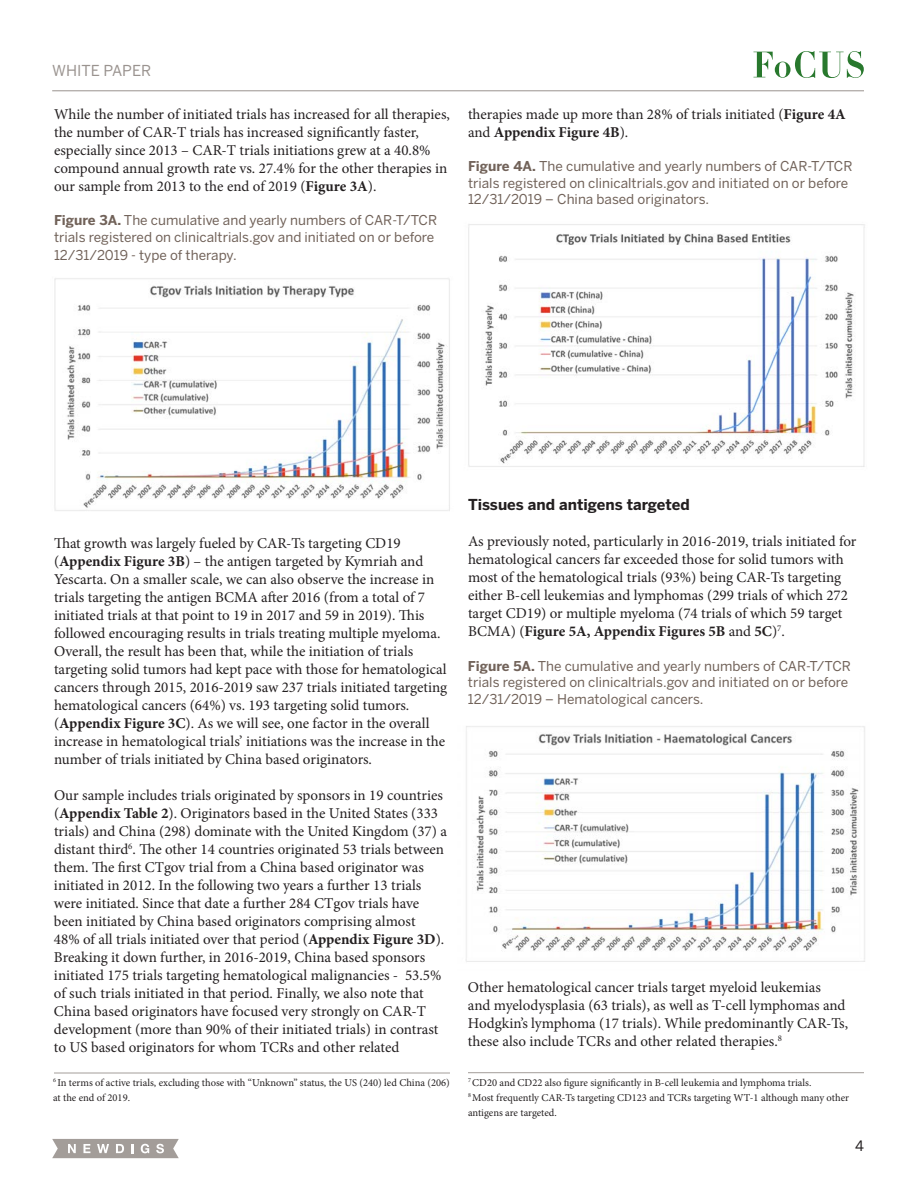
<style>
.page{position:relative;width:918px;height:1188px;background:#fff}
.page>*{position:absolute;margin:0;border:0;box-sizing:border-box;transform-origin:0 0}
.t1{font:15px/18px "Minion Pro";color:#231f20}
.subtitle{font:700 15px "Benton Sans";color:#231f20}
.t2{font:15px "Benton Sans";color:#9a938f}
.t3{font:14.25px "Benton Sans";color:#231f20}
.t4{font:13.5px/16.5px "Benton Sans";color:#716259}
.t5{font:10.5px/15px "Minion Pro";color:#231f20}
.s1{font-weight:700}
</style>
<div class="page">
<svg style="left:753px;top:51px;width:111px;height:27px"></svg>
<svg style="left:52px;top:1139px;width:127px;height:19px;background:#b3aeab"></svg>
<hr style="left:52px;top:90px;width:812px;height:1px;background:#9a938f">
<img style="left:54px;top:278px;width:396px;height:233px">
<img style="left:468px;top:224px;width:397px;height:243px">
<hr style="left:468px;top:1072px;width:396px;height:1px;background:#a39d99">
<img style="left:466px;top:726px;width:399px;height:236px">
<hr style="left:54px;top:1073px;width:396px;height:1px;background:#a39d99">
<p class="t2" style="left:52px;top:61px;width:101px">WHITE PAPER</p>
<p class="t1" style="left:54px;top:105px;width:397px">While the number of initiated trials has increased for all therapies, the number of CAR-T trials has increased significantly faster, especially since 2013 – CAR-T trials initiations grew at a 40.8% compound annual growth rate vs. 27.4% for the other therapies in our sample from 2013 to the end of 2019 (<span class="s1">Figure 3A</span>).</p>
<p class="t4" style="left:54px;top:212px;width:385px"><span class="s1">Figure 3A.</span> The cumulative and yearly numbers of CAR-T/TCR trials registered on clinicaltrials.gov and initiated on or before</p>
<p class="t4" style="left:54px;top:247px;width:184px">12/31/2019 - type of therapy.</p>
<p class="t1" style="left:468px;top:105px;width:379px">therapies made up more than 28% of trials initiated (<span class="s1">Figure 4A </span>and <span class="s1">Appendix Figure 4B</span>).</p>
<p class="t4" style="left:468px;top:158px;width:386px"><span class="s1">Figure 4A.</span> The cumulative and yearly numbers of CAR-T/TCR trials registered on clinicaltrials.gov and initiated on or before<br>12/31/2019 – China based originators.</p>
<p class="t1" style="left:54px;top:534px;width:395px">That growth was largely fueled by CAR-Ts targeting CD19 (<span class="s1">Appendix Figure 3B</span>) – the antigen targeted by Kymriah and Yescarta. On a smaller scale, we can also observe the increase in trials targeting the antigen BCMA after 2016 (from a total of 7 initiated trials at that point to 19 in 2017 and 59 in 2019). This followed encouraging results in trials treating multiple myeloma.<br>Overall, the result has been that, while the initiation of trials targeting solid tumors had kept pace with those for hematological cancers through 2015, 2016-2019 saw 237 trials initiated targeting hematological cancers (64%) vs. 193 targeting solid tumors. (<span class="s1">Appendix Figure 3C</span>). As we will see, one factor in the overall increase in hematological trials’ initiations was the increase in the number of trials initiated by China based originators.</p>
<p class="t1" style="left:54px;top:786px;width:395px">Our sample includes trials originated by sponsors in 19 countries (<span class="s1">Appendix Table 2</span>). Originators based in the United States (333 trials) and China (298) dominate with the United Kingdom (37) a distant third<sup>6</sup>. The other 14 countries originated 53 trials between them. The first CTgov trial from a China based originator was initiated in 2012. In the following two years a further 13 trials were initiated. Since that date a further 284 CTgov trials have been initiated by China based originators comprising almost<br>48% of all trials initiated over that period (<span class="s1">Appendix Figure 3D</span>).<br>Breaking it down further, in 2016-2019, China based sponsors initiated 175 trials targeting hematological malignancies - 53.5% of such trials initiated in that period. Finally, we also note that China based originators have focused very strongly on CAR-T development (more than 90% of their initiated trials) in contrast to US based originators for whom TCRs and other related</p>
<p class="t5" style="left:53px;top:1075px;width:398px"><sup>6</sup> In terms of active trials, excluding those with “Unknown” status, the US (240) led China (206) at the end of 2019.</p>
<p class="subtitle" style="left:468px;top:496px;width:223px">Tissues and antigens targeted</p>
<p class="t1" style="left:468px;top:533px;width:390px">As previously noted, particularly in 2016-2019, trials initiated for hematological cancers far exceeded those for solid tumors with most of the hematological trials (93%) being CAR-Ts targeting either B-cell leukemias and lymphomas (299 trials of which 272 target CD19) or multiple myeloma (74 trials of which 59 target BCMA) (<span class="s1">Figure 5A, Appendix Figures 5B</span> and <span class="s1">5C</span>)<sup>7</sup>.</p>
<p class="t4" style="left:468px;top:658px;width:385px"><span class="s1">Figure 5A.</span> The cumulative and yearly numbers of CAR-T/TCR trials registered on clinicaltrials.gov and initiated on or before<br>12/31/2019 – Hematological cancers.</p>
<p class="t1" style="left:468px;top:978px;width:382px">Other hematological cancer trials target myeloid leukemias<br>and myelodysplasia (63 trials), as well as T-cell lymphomas and Hodgkin’s lymphoma (17 trials). While predominantly CAR-Ts, these also include TCRs and other related therapies.<sup>8</sup></p>
<p class="t5" style="left:468px;top:1075px;width:345px"><sup>7</sup> CD20 and CD22 also figure significantly in B-cell leukemia and lymphoma trials.</p>
<p class="t5" style="left:468px;top:1090px;width:383px"><sup>8</sup> Most frequently CAR-Ts targeting CD123 and TCRs targeting WT-1 although many other antigens are targeted.</p>
<p class="t3" style="left:855px;top:1137px;width:10px">4</p>
</div>
